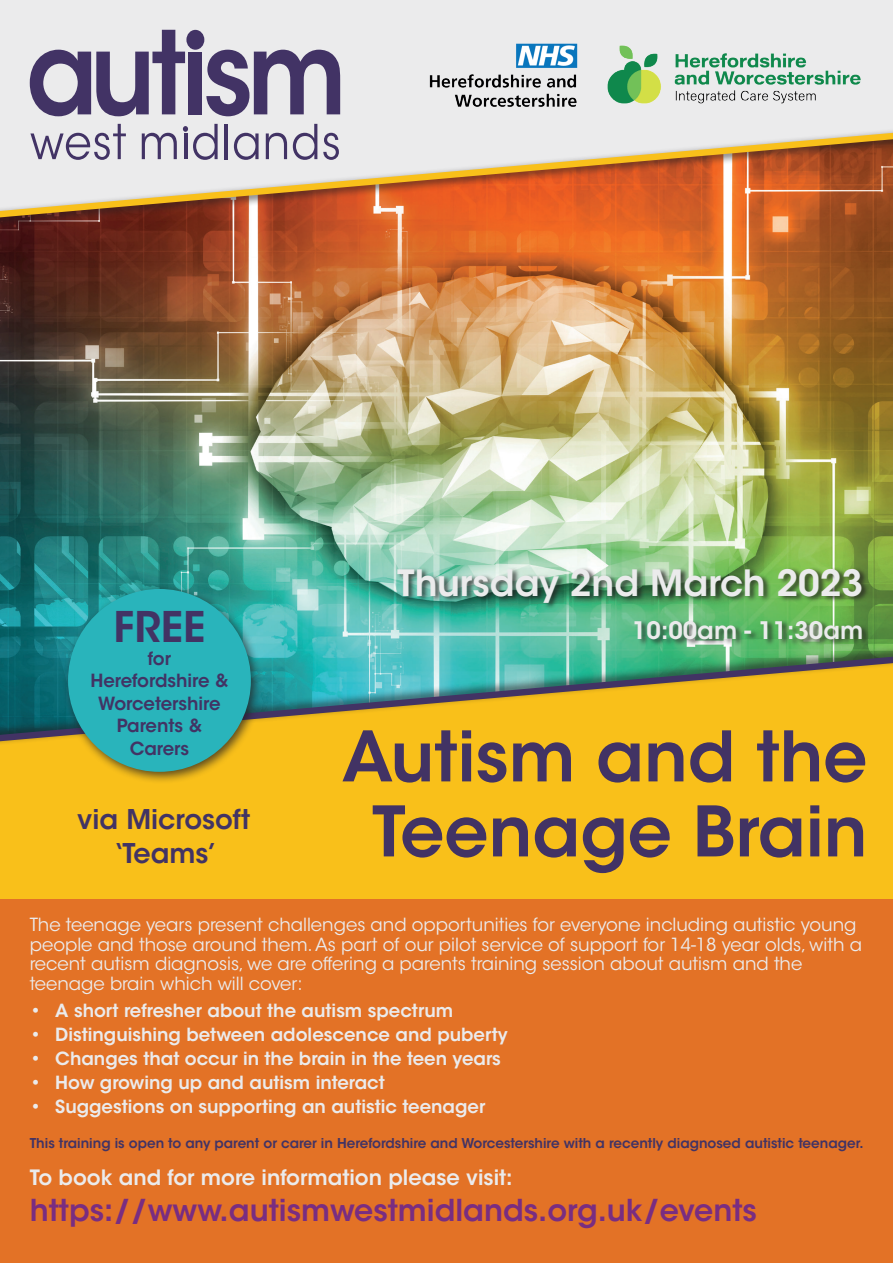
<style>
.page{position:relative;width:893px;height:1263px;background:#fff}
.page>*{position:absolute;margin:0;border:0;box-sizing:border-box;transform-origin:0 0}
.t1{font:600 69px/75px "ITC Avant Garde Std";color:#423364;text-align:center}
.t2{font:600 42px "ITC Avant Garde Std";color:#423364}
.t3{font:600 36px "ITC Avant Garde Std";color:#ebebec}
.t4{font:600 30px "ITC Avant Garde Std";color:#792d81}
.t5{font:600 27px/34.5px "ITC Avant Garde Std";color:#423364;text-align:center}
.t6{font:600 24px "ITC Avant Garde Std";color:#ebebec}
.t7{font:600 21px "ITC Avant Garde Std";color:#ebebec}
.t8{font:18px/19.5px "ITC Avant Garde Std";color:#ebebec}
.t9{font:600 18px/24px "ITC Avant Garde Std";color:#ebebec}
.t10{font:600 18px/22.5px "ITC Avant Garde Std";color:#423364;text-align:center}
.t11{font:600 13.5px "ITC Avant Garde Std";color:#423364}
</style>
<div class="page">
<img style="left:0;top:241px;width:893px;height:389px">
<div style="left:0;top:0;width:893px;height:115px;background:#ebebec"></div>
<div style="left:0;top:755px;width:893px;height:145px;background:#f9c01a"></div>
<div style="left:0;top:900px;width:893px;height:363px;background:#e37226"></div>
<div style="left:396px;top:567px;width:473px;height:79px;background:#231f20;opacity:.75"></div>
<svg style="left:30px;top:30px;width:155px;height:85px;background:#a099b0"></svg>
<div style="left:189px;top:52px;width:13px;height:62px;background:#423365"></div>
<svg style="left:206px;top:50px;width:134px;height:65px;background:#8e86a2"></svg>
<div style="left:186px;top:30px;width:18px;height:20px;background:#423365;border-radius:50%"></div>
<div style="left:0;top:115px;width:893px;height:126px;background:#231f20;opacity:.75"></div>
<svg style="left:0;top:133px;width:893px;height:84px;background:#d39d7e"></svg>
<div style="left:0;top:630px;width:893px;height:125px;background:#231f20;opacity:.75"></div>
<img style="left:0;top:657px;width:893px;height:84px">
<div style="left:62px;top:583px;width:201px;height:201px;background:#231f20;opacity:.75"></div>
<div style="left:68px;top:589px;width:183px;height:183px;background:#29b4bb;border-radius:50%"></div>
<img style="left:417px;top:30px;width:173px;height:90px">
<img style="left:600px;top:30px;width:269px;height:90px">
<h2 class="t2" style="left:113px;top:600px;width:94px">FREE</h2>
<p class="t10" style="left:90px;top:647px;width:140px">for<br>Herefordshire &amp;<br>Worcetershire<br>Parents &amp;<br>Carers</p>
<h3 class="t5" style="left:77px;top:801px;width:174px">via Microsoft ‘Teams’</h3>
<h3 class="t3" style="left:397px;top:560px;width:467px">Thursday 2nd March 2023</h3>
<h3 class="t6" style="left:632px;top:615px;width:233px">10:00am - 11:30am</h3>
<h1 class="t1" style="left:342px;top:719px;width:527px">Autism and the<br>Teenage Brain</h1>
<p class="t8" style="left:30px;top:915px;width:834px">The teenage years present challenges and opportunities for everyone including autistic young people and those around them. As part of our pilot service of support for 14-18 year olds, with a recent autism diagnosis, we are offering a parents training session about autism and the teenage brain which will cover:</p>
<p class="t9" style="left:30px;top:999px;width:13px;text-align:justify">• • • • •</p>
<p class="t9" style="left:55px;top:999px;width:454px">A short refresher about the autism spectrum Distinguishing between adolescence and puberty Changes that occur in the brain in the teen years How growing up and autism interact<br>Suggestions on supporting an autistic teenager</p>
<p class="t11" style="left:30px;top:1134px;width:835px">This training is open to any parent or carer in Herefordshire and Worcestershire with a recently diagnosed autistic teenager.</p>
<p class="t7" style="left:30px;top:1164px;width:484px">To book and for more information please visit:</p>
<h3 class="t4" style="left:30px;top:1191px;width:729px">https://www.autismwestmidlands.org.uk/events</h3>
</div>
